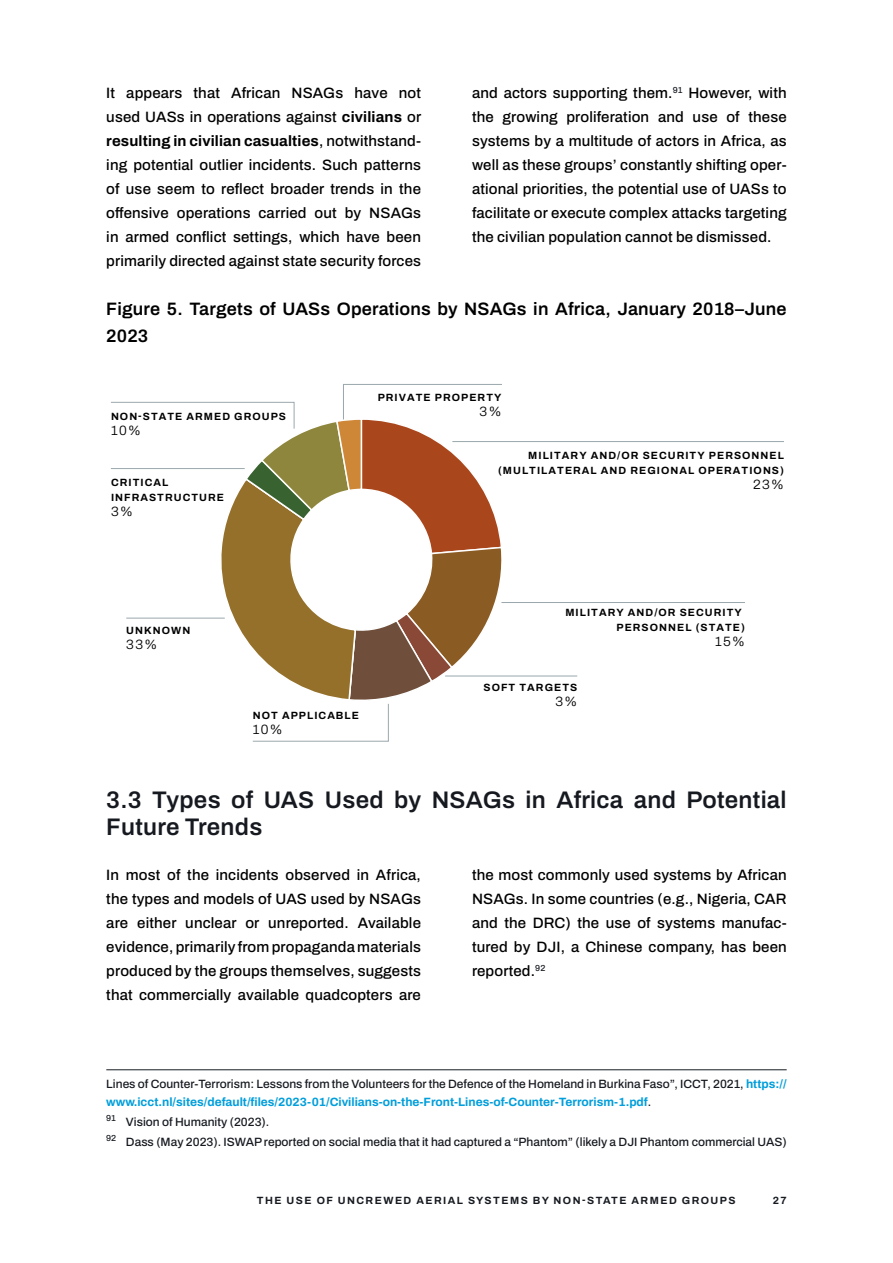
<style>
.page{position:relative;width:893px;height:1263px;background:#fff}
.page>*{position:absolute;margin:0;border:0;box-sizing:border-box;transform-origin:0 0}
.t1{font:600 24px/27px "Archivo";letter-spacing:.01em;color:#161a20}
.t2{font:600 18px/27px "Archivo";letter-spacing:.01em;color:#000}
.t3{font:500 15px/24px "Archivo";letter-spacing:.01em;color:#000;text-align:justify}
.t4{font:300 13.5px "Archivo";letter-spacing:.1em;color:#000}
.t5{font:700 12px/18px "Archivo";color:#009edb}
.t6{font:500 12px/20.1px "Archivo";color:#161a20}
.t7{font:700 10.5px/15px "Archivo";letter-spacing:.1em;color:#000;text-align:right}
.t8{font:700 10.5px "Archivo";letter-spacing:.14em;color:#161a20}
.s1{font-weight:700}
.s2{font-weight:500;color:#161a20}
</style>
<div class="page">
<hr style="left:106px;top:1069px;width:681px;height:1px;background:#161a20">
<hr style="left:452px;top:441px;width:332px;height:1px;background:#9aa8ad">
<hr style="left:501px;top:602px;width:244px;height:1px;background:#9aa8ad">
<hr style="left:445px;top:676px;width:132px;height:1px;background:#9aa8ad">
<svg style="left:111px;top:384px;width:394px;height:358px"></svg>
<p class="t3" style="left:106px;top:81px;width:316px">It appears that African NSAGs have not used UASs in operations against <span class="s1">civilians</span> or <span class="s1">resulting in civilian casualties</span>, notwithstand&shy;ing potential outlier incidents. Such patterns of use seem to reflect broader trends in the offensive operations carried out by NSAGs in armed conflict settings, which have been primarily directed against state security forces</p>
<p class="t3" style="left:472px;top:81px;width:316px">and actors supporting them.<sup>91</sup> However, with the growing proliferation and use of these systems by a multitude of actors in Africa, as well as these groups’ constantly shifting oper&shy;ational priorities, the potential use of UASs to facilitate or execute complex attacks targeting the civilian population cannot be dismissed.</p>
<p class="t2" style="left:106px;top:295px;width:682px">Figure 5. Targets of UASs Operations by NSAGs in Africa, January 2018–June<br>2023</p>
<p class="t7" style="left:111px;top:409px;width:177px">NON-STATE ARMED GROUPS</p>
<p class="t4" style="left:111px;top:421px;width:31px">10%</p>
<p class="t7" style="left:111px;top:475px;width:115px;text-align:left">CRITICAL<br>INFRASTRUCTURE</p>
<p class="t4" style="left:111px;top:502px;width:23px">3%</p>
<p class="t7" style="left:378px;top:390px;width:125px">PRIVATE PROPERTY</p>
<p class="t4" style="left:480px;top:402px;width:23px">3%</p>
<p class="t7" style="left:498px;top:448px;width:287px">MILITARY AND/OR SECURITY PERSONNEL (MULTILATERAL AND REGIONAL OPERATIONS)</p>
<p class="t4" style="left:753px;top:474px;width:32px">23%</p>
<p class="t7" style="left:126px;top:623px;width:65px">UNKNOWN</p>
<p class="t4" style="left:126px;top:634px;width:32px">33%</p>
<p class="t7" style="left:253px;top:708px;width:108px">NOT APPLICABLE</p>
<p class="t4" style="left:253px;top:719px;width:31px">10%</p>
<p class="t7" style="left:565px;top:605px;width:181px">MILITARY AND/OR SECURITY<br>PERSONNEL (STATE)</p>
<p class="t4" style="left:715px;top:632px;width:31px">15%</p>
<p class="t7" style="left:483px;top:680px;width:95px">SOFT TARGETS</p>
<p class="t4" style="left:555px;top:692px;width:23px">3%</p>
<h1 class="t1" style="left:106px;top:786px;width:682px">3.3 Types of UAS Used by NSAGs in Africa and Potential<br>Future Trends</h1>
<p class="t3" style="left:106px;top:863px;width:316px">In most of the incidents observed in Africa, the types and models of UAS used by NSAGs are either unclear or unreported. Available evidence, primarily from propaganda materials produced by the groups themselves, suggests that commercially available quadcopters are</p>
<p class="t3" style="left:472px;top:863px;width:316px">the most commonly used systems by African NSAGs. In some countries (e.g., Nigeria, CAR and the DRC) the use of systems manufac&shy;tured by DJI, a Chinese company, has been reported.<sup>92</sup></p>
<p class="t5" style="left:106px;top:1075px;width:682px"><span class="s2">Lines of Counter-Terrorism: Lessons from the Volunteers for the Defence of the Homeland in Burkina Faso”, ICCT, 2021,</span> https:// www.icct.nl/sites/default/files/2023-01/Civilians-on-the-Front-Lines-of-Counter-Terrorism-1.pdf<span class="s2">.</span></p>
<p class="t6" style="left:106px;top:1112px;width:682px"><sup>91</sup> Vision of Humanity (2023).<br><sup>92</sup> Dass (May 2023). ISWAP reported on social media that it had captured a “Phantom” (likely a DJI Phantom commercial UAS)</p>
<p class="t8" style="left:257px;top:1192px;width:480px">THE USE OF UNCREWED AERIAL SYSTEMS BY NON-STATE ARMED GROUPS</p>
<p class="t8" style="left:773px;top:1192px;width:15px">27</p>
</div>
